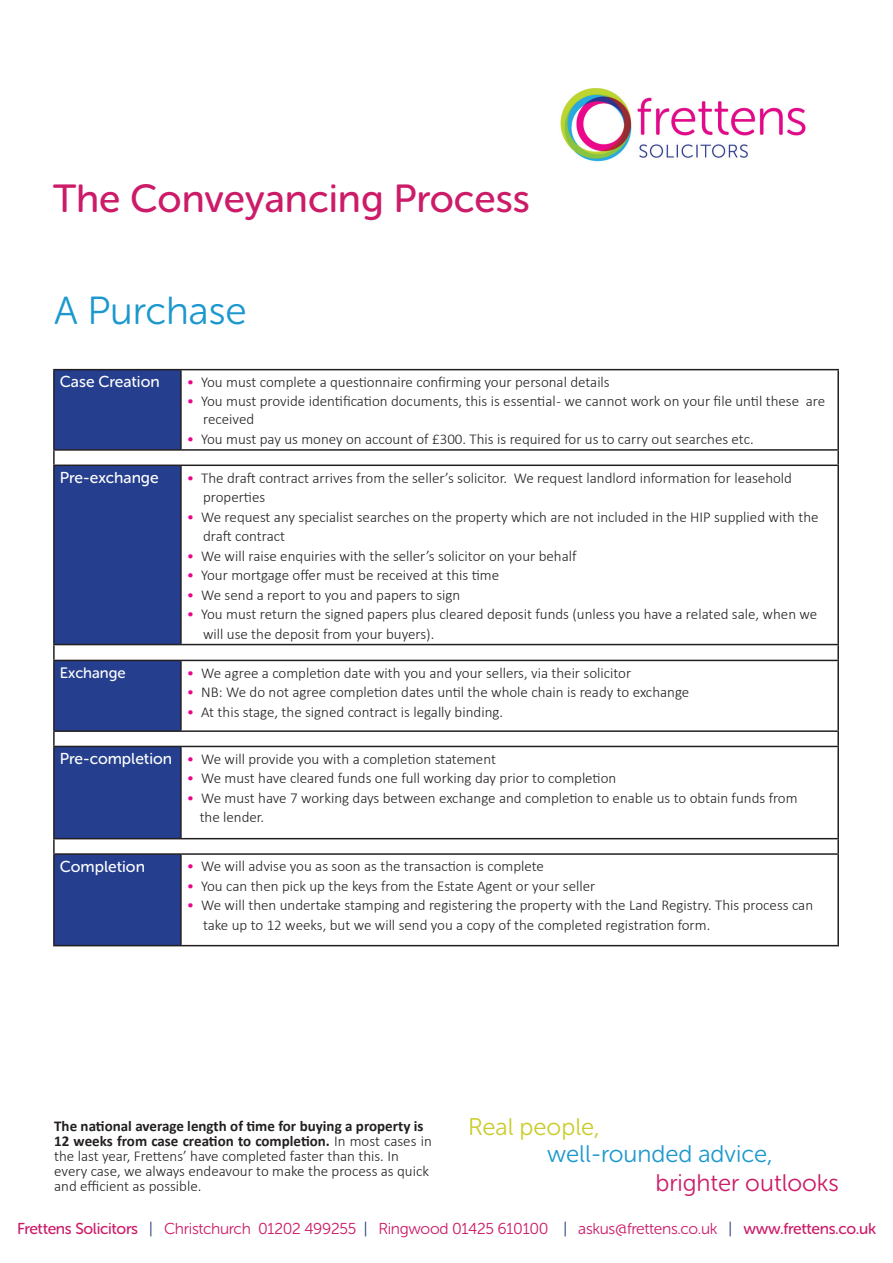
<style>
.page{position:relative;width:893px;height:1263px;background:#fff}
.page>*{position:absolute;margin:0;border:0;box-sizing:border-box;transform-origin:0 0}
.t1{font:39px "Museo Sans Rounded 500";color:#cc1b68}
.t2{font:39px "Museo Sans Rounded 300";color:#1c98ce}
.t3{font:24px "Museo Sans Rounded 300";color:#1c98ce}
.t4{font:24px "Museo Sans Rounded 300";color:#cc1b68}
.t5{font:24px "Museo Sans Rounded 300";color:#cacc2c}
.t6{font:15.75px "Museo Sans Rounded 300";letter-spacing:-.02em;color:#cc1b68}
.t7{font:15.75px "Museo Sans Rounded 500";color:#fff}
.t8{font:300 15px/19.5px "Calibri";color:#231f20}
.t9{font:15px "Museo Sans Rounded 500";color:#fff}
.s1{color:#ed028c}
.s2{font-family:"Museo Sans Rounded 500";font-weight:400;font-size:15.75px;color:#fff}
.s3{font-weight:700}
.s4{font-family:"Museo Sans Rounded 500"}
.s5{color:#243a7d}
</style>
<div class="page">
<img style="left:560px;top:88px;width:246px;height:74px">
<svg style="left:55px;top:370px;width:126px;height:575px;background:#3a5198"></svg>
<hr style="left:53px;top:369px;width:128px;height:1px;background:#231f20">
<hr style="left:53px;top:370px;width:2px;height:79px;background:#231f20">
<hr style="left:181px;top:369px;width:658px;height:1px;background:#231f20">
<hr style="left:180px;top:370px;width:2px;height:79px;background:#231f20">
<hr style="left:837px;top:370px;width:2px;height:79px;background:#231f20">
<hr style="left:53px;top:449px;width:128px;height:2px;background:#231f20">
<svg style="left:53px;top:451px;width:2px;height:13px"></svg>
<hr style="left:181px;top:449px;width:658px;height:2px;background:#231f20">
<svg style="left:837px;top:451px;width:2px;height:13px"></svg>
<hr style="left:53px;top:464px;width:128px;height:2px;background:#231f20">
<hr style="left:53px;top:466px;width:2px;height:178px;background:#231f20">
<hr style="left:181px;top:464px;width:658px;height:2px;background:#231f20">
<hr style="left:180px;top:466px;width:2px;height:178px;background:#231f20">
<hr style="left:837px;top:466px;width:2px;height:178px;background:#231f20">
<hr style="left:53px;top:644px;width:128px;height:1px;background:#231f20">
<svg style="left:53px;top:645px;width:2px;height:15px"></svg>
<hr style="left:181px;top:644px;width:658px;height:1px;background:#231f20">
<svg style="left:837px;top:645px;width:2px;height:15px"></svg>
<hr style="left:53px;top:660px;width:128px;height:1px;background:#231f20">
<hr style="left:53px;top:661px;width:2px;height:69px;background:#231f20">
<hr style="left:181px;top:660px;width:658px;height:1px;background:#231f20">
<hr style="left:180px;top:661px;width:2px;height:69px;background:#231f20">
<hr style="left:837px;top:661px;width:2px;height:69px;background:#231f20">
<hr style="left:53px;top:730px;width:128px;height:2px;background:#231f20">
<svg style="left:53px;top:732px;width:2px;height:14px"></svg>
<hr style="left:181px;top:730px;width:658px;height:2px;background:#231f20">
<svg style="left:837px;top:732px;width:2px;height:14px"></svg>
<hr style="left:53px;top:746px;width:128px;height:1px;background:#231f20">
<hr style="left:53px;top:747px;width:2px;height:91px;background:#231f20">
<hr style="left:181px;top:746px;width:658px;height:1px;background:#231f20">
<hr style="left:180px;top:747px;width:2px;height:91px;background:#231f20">
<hr style="left:837px;top:747px;width:2px;height:91px;background:#231f20">
<hr style="left:53px;top:838px;width:128px;height:1px;background:#231f20">
<svg style="left:53px;top:839px;width:2px;height:14px"></svg>
<hr style="left:181px;top:838px;width:658px;height:1px;background:#231f20">
<svg style="left:837px;top:839px;width:2px;height:14px"></svg>
<hr style="left:53px;top:853px;width:128px;height:2px;background:#231f20">
<hr style="left:53px;top:855px;width:2px;height:90px;background:#231f20">
<hr style="left:181px;top:853px;width:658px;height:2px;background:#231f20">
<hr style="left:180px;top:855px;width:2px;height:90px;background:#231f20">
<hr style="left:837px;top:855px;width:2px;height:90px;background:#231f20">
<hr style="left:53px;top:945px;width:128px;height:1px;background:#231f20">
<hr style="left:181px;top:945px;width:658px;height:1px;background:#231f20">
<h1 class="t1" style="left:53px;top:178px;width:478px">The Conveyancing Process</h1>
<h1 class="t2" style="left:54px;top:290px;width:194px">A Purchase</h1>
<p class="t7" style="left:60px;top:373px;width:101px">Case Creation</p>
<p class="t8" style="left:187px;top:372px;width:424px"><span class="s1">•</span> You must complete a questionnaire confirming your personal details</p>
<p class="t8" style="left:203px;top:392px;width:624px;line-height:18px;text-indent:-16px"><span class="s1">•</span> You must provide identification documents, this is essential - we cannot work on your file until these are received</p>
<p class="t8" style="left:187px;top:429px;width:568px"><span class="s1">•</span> You must pay us money on account of £300. This is required for us to carry out searches etc.</p>
<p class="t7" style="left:60px;top:469px;width:100px">Pre-exchange</p>
<p class="t8" style="left:203px;top:468px;width:590px;text-indent:-16px"><span class="s1">•</span> The draft contract arrives from the seller’s solicitor. We request landlord information for leasehold properties</p>
<p class="t8" style="left:203px;top:507px;width:617px;text-indent:-16px"><span class="s1">•</span> We request any specialist searches on the property which are not included in the HIP supplied with the draft contract</p>
<p class="t8" style="left:187px;top:546px;width:391px"><span class="s1">•</span> We will raise enquiries with the seller’s solicitor on your behalf</p>
<p class="t8" style="left:187px;top:565px;width:314px"><span class="s1">•</span> Your mortgage offer must be received at this time</p>
<p class="t8" style="left:187px;top:585px;width:275px"><span class="s1">•</span> We send a report to you and papers to sign</p>
<p class="t8" style="left:203px;top:604px;width:616px;text-indent:-16px"><span class="s1">•</span> You must return the signed papers plus cleared deposit funds (unless you have a related sale, when we will use the deposit from your buyers).</p>
<p class="t9" style="left:60px;top:664px;width:67px">Exchange</p>
<p class="t8" style="left:187px;top:663px;width:446px"><span class="s1">•</span> We agree a completion date with you and your sellers, via their solicitor</p>
<p class="t8" style="left:187px;top:682px;width:504px"><span class="s1">•</span> NB: We do not agree completion dates until the whole chain is ready to exchange</p>
<p class="t8" style="left:187px;top:702px;width:318px"><span class="s1">•</span> At this stage, the signed contract is legally binding.</p>
<p class="t8" style="left:60px;top:749px;width:438px"><span class="s2">Pre-completion</span> <span class="s1">•</span> We will provide you with a completion statement</p>
<p class="t8" style="left:187px;top:768px;width:431px"><span class="s1">•</span> We must have cleared funds one full working day prior to completion</p>
<p class="t8" style="left:200px;top:788px;width:599px;text-indent:-13px"><span class="s1">•</span> We must have 7 working days between exchange and completion to enable us to obtain funds from the lender.</p>
<p class="t7" style="left:60px;top:858px;width:87px">Completion</p>
<p class="t8" style="left:187px;top:856px;width:359px"><span class="s1">•</span> We will advise you as soon as the transaction is complete</p>
<p class="t8" style="left:187px;top:876px;width:410px"><span class="s1">•</span> You can then pick up the keys from the Estate Agent or your seller</p>
<p class="t8" style="left:203px;top:895px;width:612px;text-indent:-16px"><span class="s1">•</span> We will then undertake stamping and registering the property with the Land Registry. This process can take up to 12 weeks, but we will send you a copy of the completed registration form.</p>
<h2 class="t5" style="left:468px;top:1114px;width:133px">Real people,</h2>
<h2 class="t3" style="left:547px;top:1141px;width:227px">well-rounded advice,</h2>
<h2 class="t4" style="left:655px;top:1170px;width:185px">brighter outlooks</h2>
<p class="t8" style="left:54px;top:1118px;width:379px;line-height:15px"><span class="s3">The national average length of time for buying a property is 12 weeks from case creation to completion.</span> In most cases in the last year, Frettens’ have completed faster than this. In every case, we always endeavour to make the process as quick and efficient as possible.</p>
<p class="t6" style="left:17px;top:1220px;width:861px"><span class="s4">Frettens Solicitors</span> <span class="s5">|</span> Christchurch 01202 499255 <span class="s5">|</span> Ringwood 01425 610100 <span class="s5">|</span> askus@frettens.co.uk <span class="s5">|</span> <span class="s4">www.frettens.co.uk</span></p>
</div>
